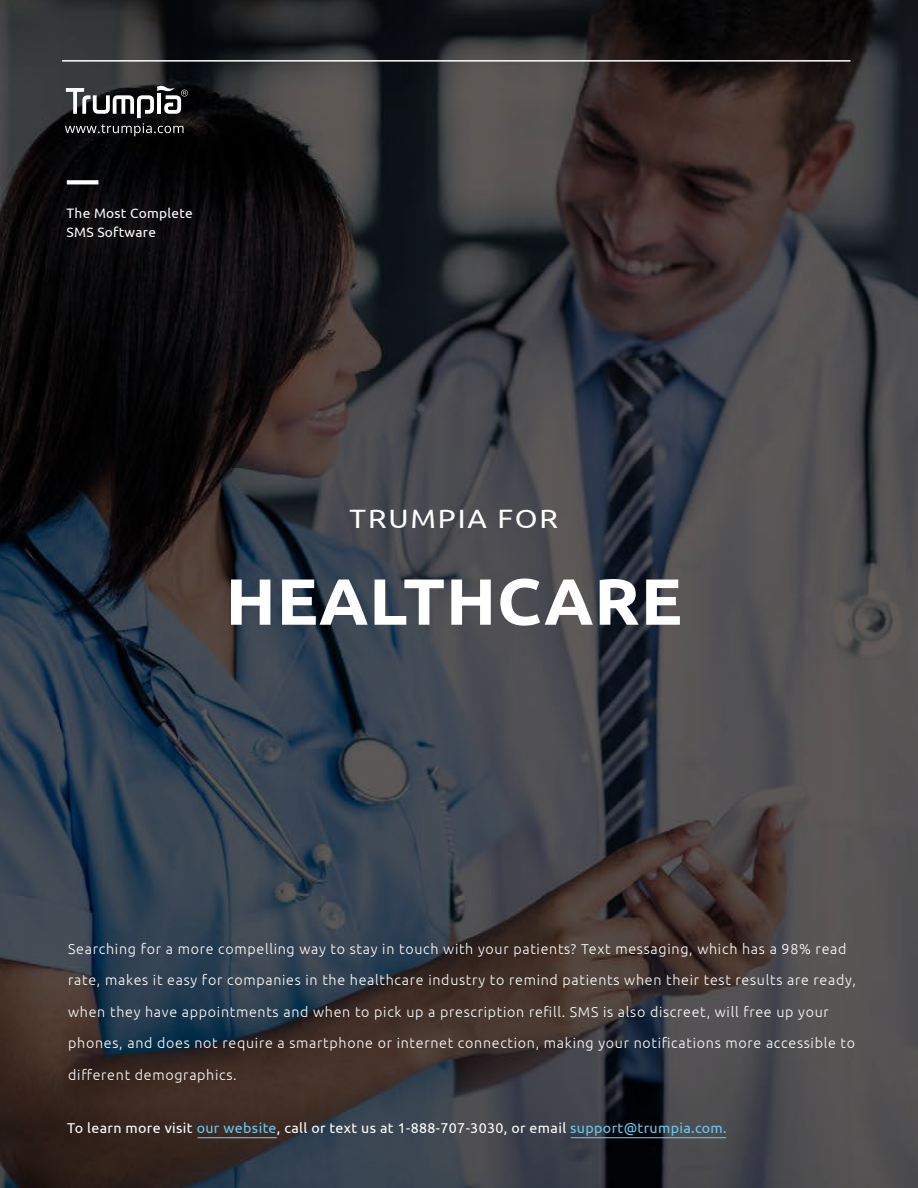
<style>
.page{position:relative;width:918px;height:1188px;background:#fff}
.page>*{position:absolute;margin:0;border:0;box-sizing:border-box;transform-origin:0 0}
.t1{font:700 65.25px "Ubuntu";letter-spacing:.01em;color:#fff;scale:1.05 1}
.t2{font:26.55px "Ubuntu";letter-spacing:.065em;color:#fff;scale:1.11 1}
.t3{font:300 14.25px "Ubuntu";letter-spacing:.05em;color:#fff}
.t4{font:14.25px "Ubuntu";letter-spacing:.025em;color:#fff}
.t5{font:13.65px/18.5px "Ubuntu";letter-spacing:.02em;color:#fff}
.s1{color:#6bc8f2}
</style>
<div class="page">
<img style="left:0;top:0;width:918px;height:1188px">
<svg style="left:65px;top:84px;width:123px;height:52px"></svg>
<hr style="left:62px;top:60px;width:788px;height:2px;background:#fff">
<svg style="left:67px;top:180px;width:31px;height:4px"></svg>
<hr style="left:197px;top:1137px;width:80px;height:1px;background:#6bc8f2">
<hr style="left:571px;top:1137px;width:155px;height:1px;background:#6bc8f2">
<p class="t5" style="left:67px;top:204px;width:128px">The Most Complete<br>SMS Software</p>
<h2 class="t2" style="left:350px;top:503px;width:189px">TRUMPIA FOR</h2>
<h1 class="t1" style="left:226px;top:562px;width:437px">HEALTHCARE</h1>
<p class="t3" style="left:68px;top:940px;width:780px">Searching for a more compelling way to stay in touch with your patients? Text messaging, which has a 98% read</p>
<p class="t3" style="left:68px;top:971px;width:789px">rate, makes it easy for companies in the healthcare industry to remind patients when their test results are ready,</p>
<p class="t3" style="left:68px;top:1003px;width:762px">when they have appointments and when to pick up a prescription refill. SMS is also discreet, will free up your</p>
<p class="t3" style="left:68px;top:1034px;width:788px">phones, and does not require a smartphone or internet connection, making your notifications more accessible to</p>
<p class="t3" style="left:68px;top:1066px;width:170px">different demographics.</p>
<p class="t4" style="left:67px;top:1119px;width:661px">To learn more visit <span class="s1">our website</span>, call or text us at 1-888-707-3030, or email <span class="s1">support@trumpia.com.</span></p>
</div>
